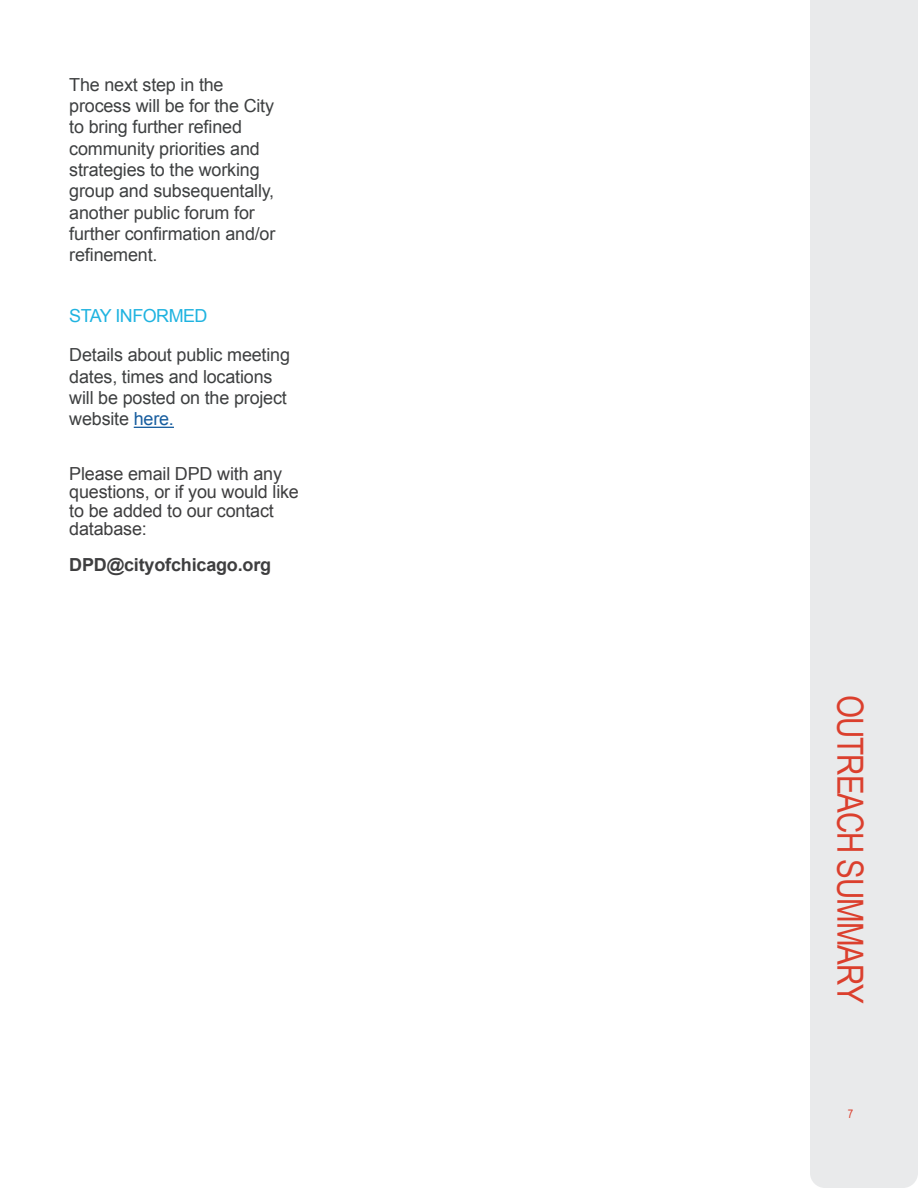
<style>
.page{position:relative;width:918px;height:1188px;background:#fff}
.page>*{position:absolute;margin:0;border:0;box-sizing:border-box;transform-origin:0 0}
.t1{font:36px "Arial Narrow";letter-spacing:-.03em;color:#db3f2d}
.Paragraph_Style_1{font:18px/21.3px "Arial";letter-spacing:-.01em;color:#3e4041}
.Body{font:18px/18.3px "Arial";letter-spacing:-.01em;color:#3e3e3f}
.Body-2{font:700 18px "Arial";letter-spacing:-.01em;color:#3e3e3f}
.Body-3{font:18px "Arial";letter-spacing:-.03em;color:#1fb3e0}
.t2{font:12px "Arial Narrow";color:#db3f2d}
.s1{color:#175d9e}
</style>
<div class="page">
<div style="left:810px;top:0;width:108px;height:1188px;background:#e9eaeb"></div>
<div style="left:810px;top:23px;width:81px;height:375px;background:#e9eaeb"></div>
<hr style="left:134px;top:427px;width:40px;height:1px;background:#175d9e">
<p class="Paragraph_Style_1" style="left:69px;top:74px;width:208px">The next step in the process will be for the City to bring further refined community priorities and strategies to the working group and subsequentally, another public forum for further confirmation and/or refinement.</p>
<p class="Body-3" style="left:69px;top:304px;width:140px">STAY INFORMED</p>
<p class="Paragraph_Style_1" style="left:69px;top:345px;width:222px">Details about public meeting dates, times and locations will be posted on the project website <span class="s1">here.</span></p>
<p class="Body" style="left:69px;top:465px;width:231px">Please email DPD with any questions, or if you would like to be added to our contact database:</p>
<p class="Body-2" style="left:69px;top:553px;width:203px">DPD@cityofchicago.org</p>
<h1 class="t1" style="left:876px;top:695px;width:310px;rotate:90deg">OUTREACH SUMMARY</h1>
<p class="t2" style="left:848px;top:1105px;width:7px">7</p>
</div>
